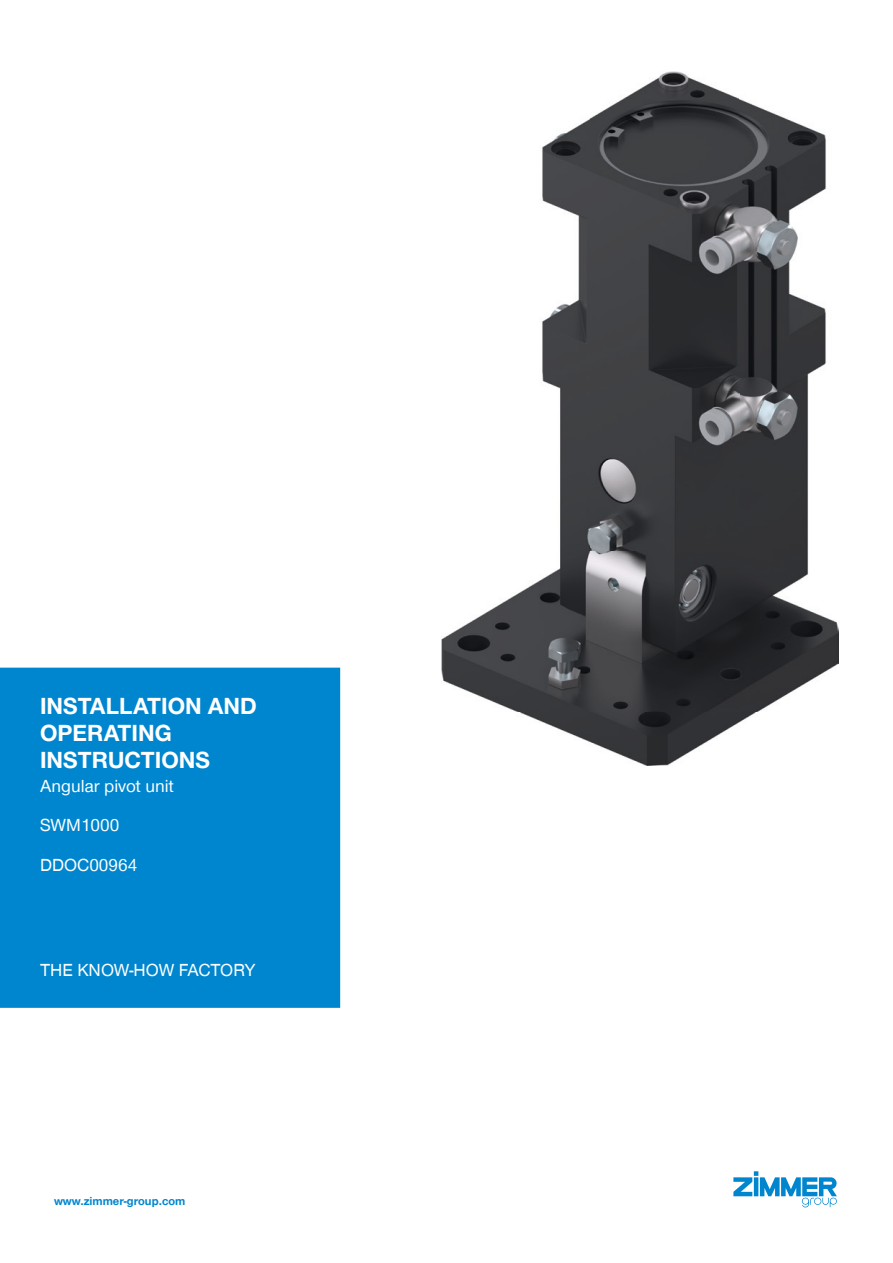
<style>
.page{position:relative;width:893px;height:1263px;background:#fff}
.page>*{position:absolute;margin:0;border:0;box-sizing:border-box;transform-origin:0 0}
.t1{font:700 24px/27px "Zimmer Group Sans Global";color:#fff}
.t2{font:18px/39.5px "Zimmer Group Sans Global";color:#fff}
.t3{font:700 12px "Zimmer Group Sans";color:#0086ce}
</style>
<div class="page">
<img style="left:442px;top:71px;width:396px;height:694px">
<div style="left:0;top:668px;width:340px;height:340px;background:#0086ce"></div>
<svg style="left:733px;top:1171px;width:104px;height:37px"></svg>
<h1 class="t1" style="left:40px;top:692px;width:218px">INSTALLATION AND<br>OPERATING<br>INSTRUCTIONS</h1>
<p class="t2" style="left:40px;top:766px;width:135px">Angular pivot unit<br>SWM1000<br>DDOC00964</p>
<p class="t2" style="left:40px;top:950px;width:217px">THE KNOW-HOW FACTORY</p>
<p class="t3" style="left:54px;top:1193px;width:133px">www.zimmer-group.com</p>
</div>
